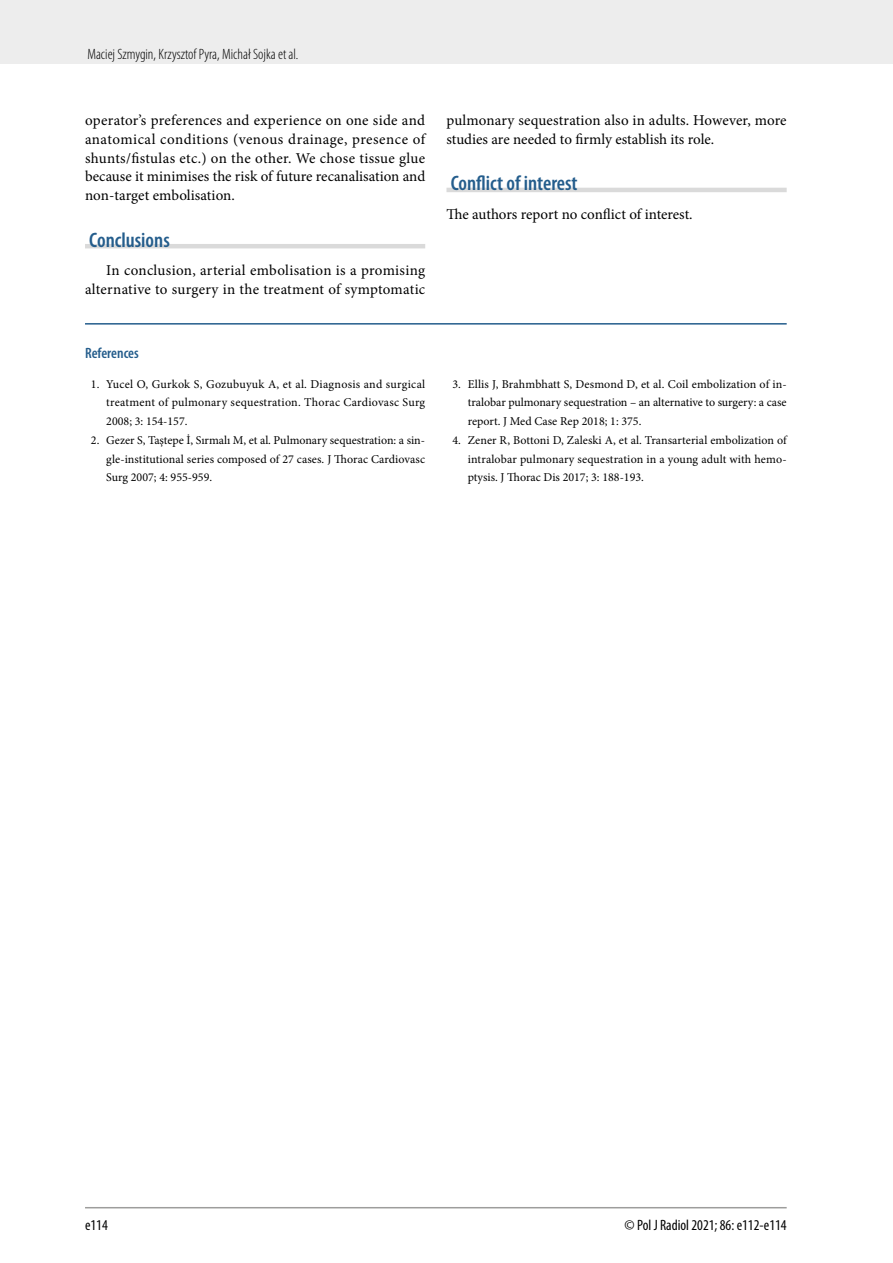
<style>
.page{position:relative;width:893px;height:1263px;background:#fff}
.page>*{position:absolute;margin:0;border:0;box-sizing:border-box;transform-origin:0 0}
.t1{font:600 condensed 21px "Myriad Pro";color:#245d8c}
.t2{font:15px/18.8px "Minion Pro";letter-spacing:.005em;color:#000;text-align:justify}
.t3{font:300 condensed 15px "Myriad Pro";color:#000}
.t4{font:condensed 15px "Myriad Pro";color:#000}
.t5{font:600 condensed 15px "Myriad Pro";color:#245d8c}
.t6{font:12px/18.8px "Minion Pro";letter-spacing:.005em;color:#000;text-align:justify}
</style>
<div class="page">
<div style="left:0;top:0;width:893px;height:64px;background:#ededed"></div>
<hr style="left:85px;top:1207px;width:702px;height:1px;background:#9d9d9c">
<hr style="left:85px;top:244px;width:340px;height:4px;background:#dadada">
<hr style="left:446px;top:188px;width:341px;height:4px;background:#dadada">
<hr style="left:85px;top:323px;width:702px;height:2px;background:#245d8c">
<p class="t3" style="left:87px;top:45px;width:213px">Maciej Szmygin, Krzysztof Pyra, Michał Sojka et al.</p>
<p class="t2" style="left:85px;top:111px;width:342px">operator’s preferences and experience on one side and anatomical conditions (venous drainage, presence of shunts/fistulas etc.) on the other. We chose tissue glue because it minimises the risk of future recanalisation and non-target embolisation.</p>
<h1 class="t1" style="left:89px;top:227px;width:82px">Conclusions</h1>
<p class="t2" style="left:85px;top:261px;width:342px;text-align:right">In conclusion, arterial embolisation is a promising alternative to surgery in the treatment of symptomatic</p>
<p class="t5" style="left:85px;top:343px;width:55px">References</p>
<p class="t6" style="left:106px;top:374px;width:320px;text-indent:-15px">1. Yucel O, Gurkok S, Gozubuyuk A, et al. Diagnosis and surgical treatment of pulmonary sequestration. Thorac Cardiovasc Surg 2008; 3: 154-157.</p>
<p class="t6" style="left:106px;top:431px;width:320px;text-indent:-15px">2. Gezer S, Taştepe İ, Sırmalı M, et al. Pulmonary sequestration: a sin&shy;gle-institutional series composed of 27 cases. J Thorac Cardiovasc Surg 2007; 4: 955-959.</p>
<p class="t2" style="left:446px;top:111px;width:342px">pulmonary sequestration also in adults. However, more studies are needed to firmly establish its role.</p>
<h1 class="t1" style="left:451px;top:170px;width:128px">Conflict of interest</h1>
<p class="t2" style="left:446px;top:205px;width:248px">The authors report no conflict of interest.</p>
<p class="t6" style="left:468px;top:374px;width:320px;text-indent:-15px">3. Ellis J, Brahmbhatt S, Desmond D, et al. Coil embolization of in&shy;tralobar pulmonary sequestration – an alternative to surgery: a case report. J Med Case Rep 2018; 1: 375.</p>
<p class="t6" style="left:468px;top:431px;width:320px;text-align:left;text-indent:-15px">4. Zener R, Bottoni D, Zaleski A, et al. Transarterial embolization of intralobar pulmonary sequestration in a young adult with hemo&shy;ptysis. J Thorac Dis 2017; 3: 188-193.</p>
<p class="t4" style="left:85px;top:1216px;width:24px">e114</p>
<p class="t4" style="left:625px;top:1216px;width:164px">© Pol J Radiol 2021; 86: e112-e114</p>
</div>
